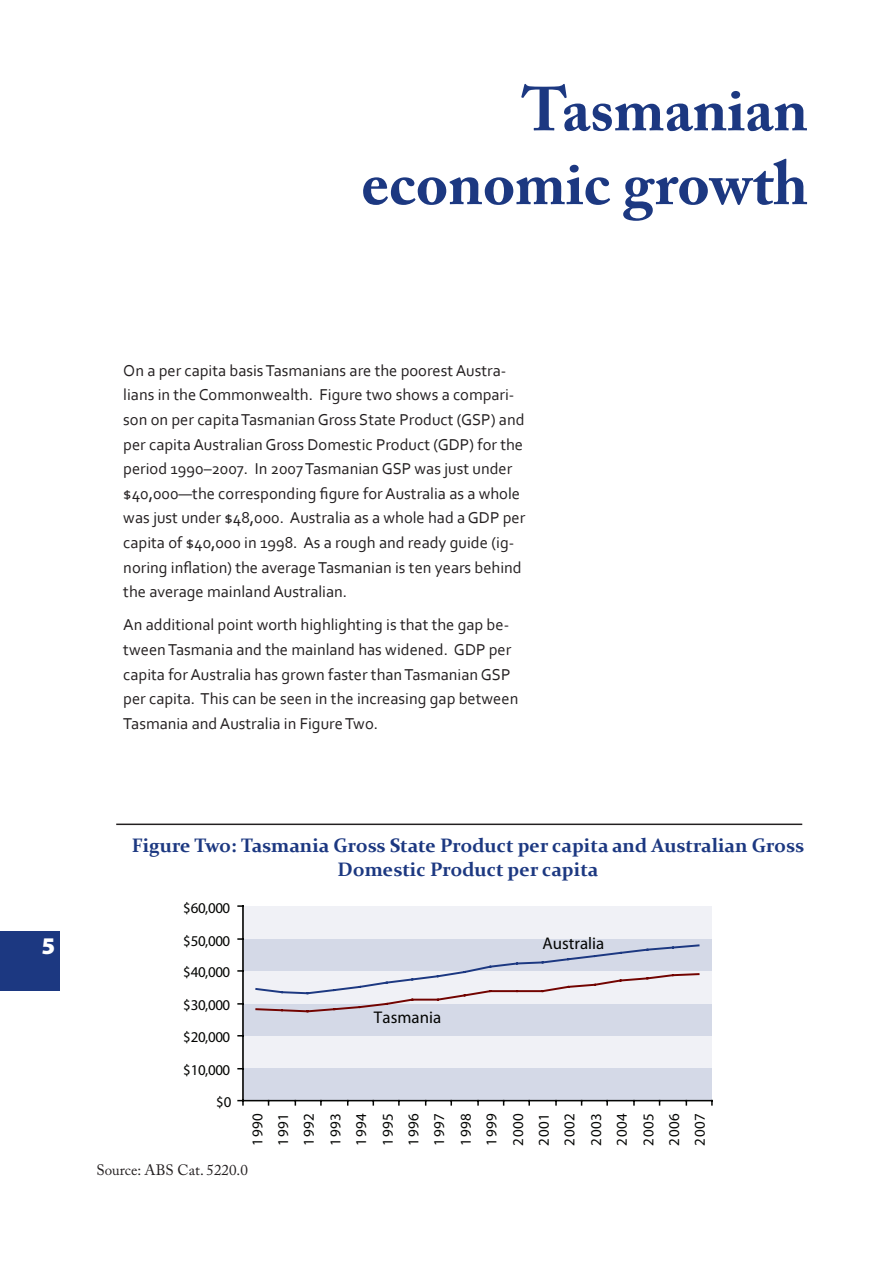
<style>
.page{position:relative;width:893px;height:1263px;background:#fff}
.page>*{position:absolute;margin:0;border:0;box-sizing:border-box;transform-origin:0 0}
.Heading{font:700 61.5px/73.8px "Adobe Caslon Pro";color:#1c3881;text-align:right}
.t1{font:900 24px "Myriad Pro";color:#fff}
.t2{font:700 19.5px/23.4px "Constantia";color:#1c3881;text-align:center}
.t3{font:16.95px "Myriad Pro";color:#040503}
.Normal_Text{font:16.5px/24.6px "Corbel";color:#231f20}
.t4{font:15px/26px "Myriad Pro";letter-spacing:.04em;color:#040503;text-align:justify}
.t5{font:15px "Adobe Caslon Pro";color:#231f20}
</style>
<div class="page">
<div style="left:0;top:931px;width:60px;height:60px;background:#1c3881"></div>
<div style="left:244px;top:906px;width:468px;height:181px;background:#f0f1f6"></div>
<div style="left:244px;top:1069px;width:468px;height:31px;background:#d4d9e7"></div>
<div style="left:244px;top:1004px;width:468px;height:31px;background:#d4d9e7"></div>
<div style="left:244px;top:940px;width:468px;height:31px;background:#d4d9e7"></div>
<hr style="left:242px;top:906px;width:2px;height:194px;background:#040503">
<hr style="left:243px;top:1100px;width:469px;height:1px;background:#040503">
<svg style="left:238px;top:1100px;width:6px;height:5px"></svg>
<svg style="left:255px;top:944px;width:445px;height:69px"></svg>
<hr style="left:116px;top:823px;width:686px;height:2px;background:#231f20">
<p class="Heading" style="left:361px;top:72px;width:448px">Tasmanian economic growth</p>
<h2 class="t1" style="left:42px;top:929px;width:15px">5</h2>
<p class="Normal_Text" style="left:123px;top:358px;width:403px">On a per capita basis Tasmanians are the poorest Austra&shy;lians in the Commonwealth. Figure two shows a compari&shy;son on per capita Tasmanian Gross State Product (GSP) and per capita Australian Gross Domestic Product (GDP) for the period 1990–2007. In 2007 Tasmanian GSP was just under $40,000—the corresponding figure for Australia as a whole was just under $48,000. Australia as a whole had a GDP per capita of $40,000 in 1998. As a rough and ready guide (ig&shy;noring inflation) the average Tasmanian is ten years behind the average mainland Australian.</p>
<p class="Normal_Text" style="left:123px;top:612px;width:397px">An additional point worth highlighting is that the gap be&shy;tween Tasmania and the mainland has widened. GDP per capita for Australia has grown faster than Tasmanian GSP per capita. This can be seen in the increasing gap between Tasmania and Australia in Figure Two.</p>
<p class="t2" style="left:132px;top:833px;width:674px">Figure Two: Tasmania Gross State Product per capita and Australian Gross<br>Domestic Product per capita</p>
<p class="t4" style="left:183px;top:894px;width:48px">$60,000</p>
<p class="t4" style="left:183px;top:927px;width:48px">$50,000</p>
<p class="t4" style="left:183px;top:959px;width:48px">$40,000</p>
<p class="t4" style="left:183px;top:992px;width:48px">$30,000</p>
<p class="t4" style="left:183px;top:1024px;width:48px">$20,000</p>
<p class="t4" style="left:183px;top:1057px;width:48px">$10,000</p>
<p class="t4" style="left:216px;top:1089px;width:17px">$0</p>
<p class="t3" style="left:374px;top:1007px;width:69px">Tasmania</p>
<p class="t3" style="left:542px;top:933px;width:63px">Australia</p>
<p class="t4" style="left:244px;top:1145px;width:34px;rotate:-90deg">1990<br>1991<br>1992<br>1993<br>1994<br>1995<br>1996<br>1997<br>1998<br>1999<br>2000<br>2001<br>2002<br>2003<br>2004<br>2005<br>2006<br>2007</p>
<p class="t5" style="left:96px;top:1161px;width:153px">Source: ABS Cat. 5220.0</p>
</div>
